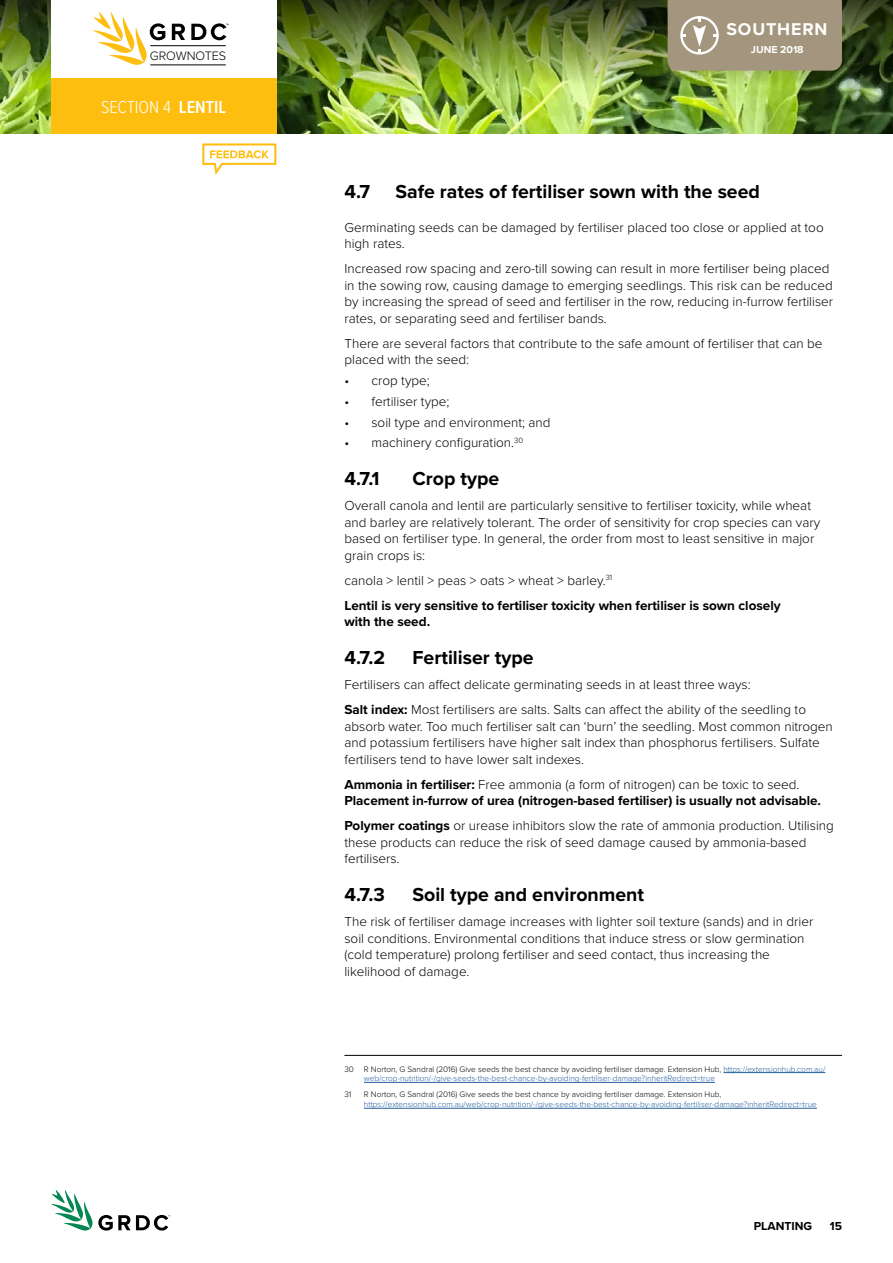
<style>
.page{position:relative;width:893px;height:1263px;background:#fff}
.page>*{position:absolute;margin:0;border:0;box-sizing:border-box;transform-origin:0 0}
.t1{font:700 19.5px "Proxima Nova";color:#000}
.t2{font:300 18px "Proxima Nova Cond";color:#fff}
.t3{font:700 17.7px "Proxima Nova";letter-spacing:.05em;color:#fff}
.t4{font:300 13.5px/16.5px "Proxima Nova";color:#000}
.t5{font:700 13.5px/25px "Proxima Nova";color:#000}
.t6{font:300 12.75px "Proxima Nova";letter-spacing:-.01em;color:#000}
.t7{font:700 12px "Proxima Nova";color:#000}
.t8{font:700 10.5px "Proxima Nova";color:#fff}
.t9{font:300 8.25px/9.8px "Proxima Nova";color:#215e9e}
.t10{font:300 8.25px "Proxima Nova";color:#000}
.s1{font-weight:600}
.s2{font-weight:300}
.s3{font-weight:700}
.s4{color:#000}
</style>
<div class="page">
<img style="left:0;top:117px;width:893px;height:16px">
<img style="left:0;top:0;width:893px;height:117px">
<svg style="left:51px;top:1190px;width:119px;height:41px"></svg>
<div style="left:51px;top:0;width:225px;height:81px;background:#fff"></div>
<div style="left:51px;top:78px;width:225px;height:55px;background:#febe10"></div>
<hr style="left:150px;top:45px;width:76px;height:1px;background:#000">
<hr style="left:150px;top:65px;width:76px;height:1px;background:#000">
<svg style="left:93px;top:12px;width:72px;height:53px"></svg>
<svg style="left:172px;top:24px;width:13px;height:16px"></svg>
<svg style="left:191px;top:23px;width:38px;height:17px"></svg>
<div style="left:668px;top:0;width:174px;height:71px;background:#a4967e"></div>
<hr style="left:344px;top:1055px;width:498px;height:1px;background:#000">
<hr style="left:723px;top:1072px;width:102px;height:1px;background:#215e9e">
<hr style="left:364px;top:1082px;width:351px;height:1px;background:#215e9e">
<hr style="left:364px;top:1108px;width:453px;height:1px;background:#215e9e">
<svg style="left:202px;top:143px;width:74px;height:32px"></svg>
<p class="t6" style="left:150px;top:48px;width:78px">GROWNOTES</p>
<h2 class="t2" style="left:101px;top:94px;width:125px">SECTION 4 <span class="s1">Lentil</span></h2>
<h3 class="t3" style="left:726px;top:19px;width:103px">SOUTHERN</h3>
<p class="t8" style="left:751px;top:41px;width:54px">June 2018</p>
<h1 class="t1" style="left:344px;top:177px;width:27px">4.7</h1>
<h1 class="t1" style="left:395px;top:177px;width:366px">Safe rates of fertiliser sown with the seed</h1>
<p class="t4" style="left:344px;top:218px;width:481px">Germinating seeds can be damaged by fertiliser placed too close or applied at too high rates.</p>
<p class="t4" style="left:344px;top:260px;width:490px">Increased row spacing and zero-till sowing can result in more fertiliser being placed in the sowing row, causing damage to emerging seedlings. This risk can be reduced by increasing the spread of seed and fertiliser in the row, reducing in-furrow fertiliser rates, or separating seed and fertiliser bands.</p>
<p class="t4" style="left:344px;top:334px;width:480px">There are several factors that contribute to the safe amount of fertiliser that can be placed with the seed:</p>
<p class="t4" style="left:344px;top:372px;width:87px">• crop type;</p>
<p class="t4" style="left:344px;top:392px;width:107px">• fertiliser type;</p>
<p class="t4" style="left:344px;top:413px;width:208px">• soil type and environment; and</p>
<p class="t4" style="left:344px;top:434px;width:180px">• machinery configuration.<sup>30</sup></p>
<h1 class="t1" style="left:344px;top:464px;width:37px">4.7.1</h1>
<h1 class="t1" style="left:412px;top:464px;width:88px">Crop type</h1>
<p class="t4" style="left:344px;top:497px;width:477px">Overall canola and lentil are particularly sensitive to fertiliser toxicity, while wheat and barley are relatively tolerant. The order of sensitivity for crop species can vary based on fertiliser type. In general, the order from most to least sensitive in major grain crops is:</p>
<p class="t5" style="left:344px;top:567px;width:438px"><span class="s2">canola &gt; lentil &gt; peas &gt; oats &gt; wheat &gt; barley.</span><sup>31<br></sup>Lentil is very sensitive to fertiliser toxicity when fertiliser is sown closely</p>
<p class="t5" style="left:344px;top:609px;width:87px">with the seed.</p>
<h1 class="t1" style="left:344px;top:643px;width:42px">4.7.2</h1>
<h1 class="t1" style="left:412px;top:643px;width:123px">Fertiliser type</h1>
<p class="t4" style="left:344px;top:672px;width:463px;line-height:25px">Fertilisers can affect delicate germinating seeds in at least three ways:<br><span class="s3">Salt index:</span> Most fertilisers are salts. Salts can affect the ability of the seedling to</p>
<p class="t4" style="left:344px;top:717px;width:490px">absorb water. Too much fertiliser salt can ‘burn’ the seedling. Most common nitrogen and potassium fertilisers have higher salt index than phosphorus fertilisers. Sulfate fertilisers tend to have lower salt indexes.</p>
<p class="t5" style="left:344px;top:776px;width:478px;line-height:16.5px">Ammonia in fertiliser: <span class="s2">Free ammonia (a form of nitrogen) can be toxic to seed.<br></span>Placement in-furrow of urea (nitrogen-based fertiliser) is usually not advisable.</p>
<p class="t4" style="left:344px;top:817px;width:491px"><span class="s3">Polymer coatings</span> or urease inhibitors slow the rate of ammonia production. Utilising these products can reduce the risk of seed damage caused by ammonia-based fertilisers.</p>
<h1 class="t1" style="left:344px;top:880px;width:42px">4.7.3</h1>
<h1 class="t1" style="left:412px;top:880px;width:233px">Soil type and environment</h1>
<p class="t4" style="left:344px;top:913px;width:470px">The risk of fertiliser damage increases with lighter soil texture (sands) and in drier soil conditions. Environmental conditions that induce stress or slow germination (cold temperature) prolong fertiliser and seed contact, thus increasing the likelihood of damage.</p>
<p class="t9" style="left:364px;top:1063px;width:463px;text-indent:-20px"><span class="s4">30 R Norton, G Sandral (2016) Give seeds the best chance by avoiding fertiliser damage. Extension Hub,</span> https://extensionhub.com.au/ web/crop-nutrition/-/give-seeds-the-best-chance-by-avoiding-fertiliser-damage?inheritRedirect=true</p>
<p class="t10" style="left:344px;top:1088px;width:9px">31</p>
<p class="t10" style="left:364px;top:1088px;width:359px">R Norton, G Sandral (2016) Give seeds the best chance by avoiding fertiliser damage. Extension Hub,</p>
<p class="t9" style="left:364px;top:1099px;width:454px">https://extensionhub.com.au/web/crop-nutrition/-/give-seeds-the-best-chance-by-avoiding-fertiliser-damage?inheritRedirect=true</p>
<p class="t7" style="left:754px;top:1217px;width:60px">planting</p>
<p class="t7" style="left:830px;top:1217px;width:14px">15</p>
</div>
